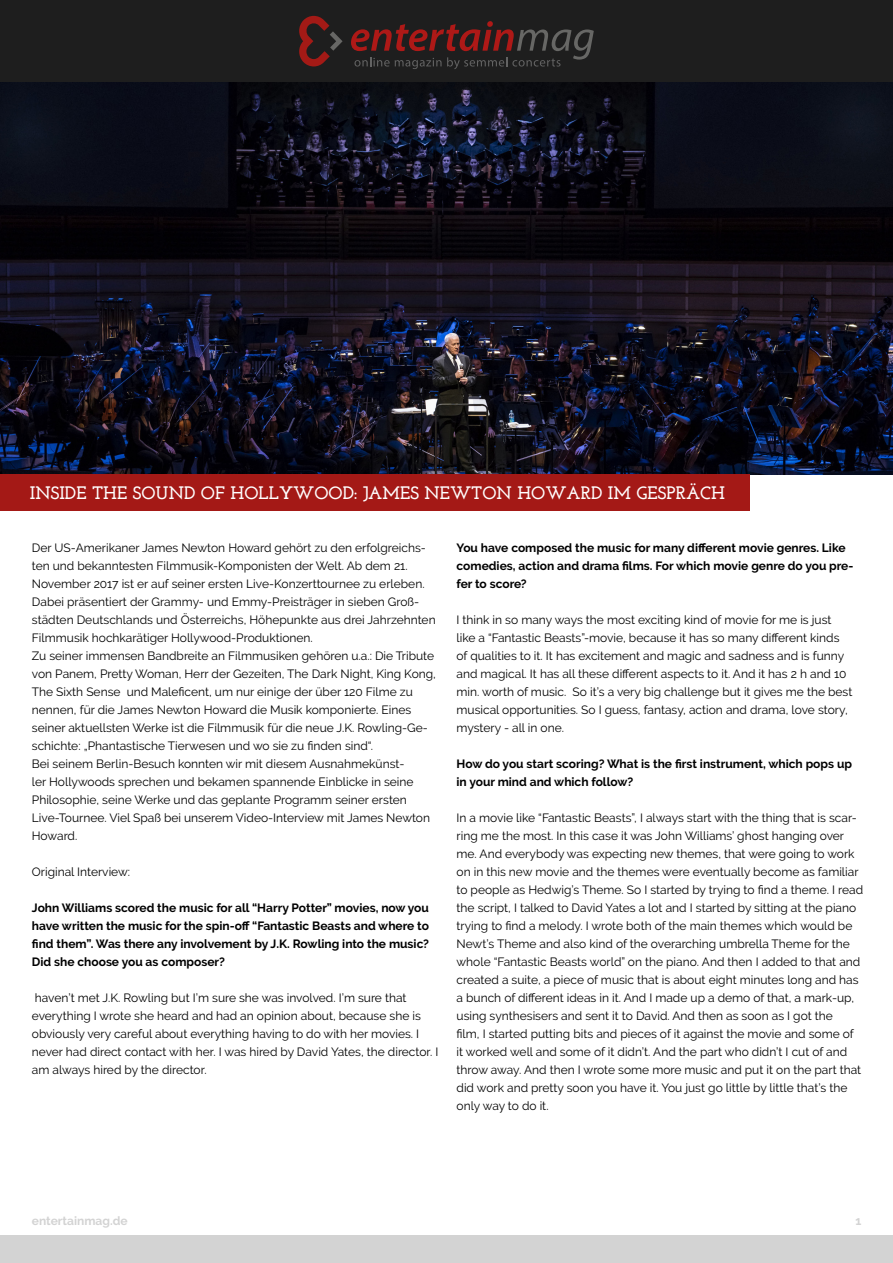
<style>
.page{position:relative;width:893px;height:1263px;background:#fff}
.page>*{position:absolute;margin:0;border:0;box-sizing:border-box;transform-origin:0 0}
.t1{font:700 18px "Josefin Slab";color:#fff}
.t2{font:12px/18px "Raleway";color:#000}
.t3{font:700 12px/18px "Raleway";color:#000}
.t4{font:700 12px "Raleway";color:#d3d3d3}
</style>
<div class="page">
<div style="left:0;top:0;width:893px;height:83px;background:#1e1e1e"></div>
<div style="left:0;top:1235px;width:893px;height:28px;background:#d3d3d3"></div>
<svg style="left:299px;top:16px;width:44px;height:50px"></svg>
<svg style="left:351px;top:21px;width:243px;height:48px"></svg>
<img style="left:0;top:83px;width:893px;height:391px">
<div style="left:0;top:474px;width:749px;height:36px;background:#a41916"></div>
<h1 class="t1" style="left:30px;top:482px;width:697px">INSIDE THE SOUND OF HOLLYWOOD: JAMES NEWTON HOWARD IM GESPRÄCH</h1>
<p class="t2" style="left:32px;top:539px;width:406px">Der US-Amerikaner James Newton Howard gehört zu den erfolgreichs&shy;ten und bekanntesten Filmmusik-Komponisten der Welt. Ab dem 21.<br>November 2017 ist er auf seiner ersten Live-Konzerttournee zu erleben.<br>Dabei präsentiert der Grammy- und Emmy-Preisträger in sieben Groß&shy;städten Deutschlands und Österreichs, Höhepunkte aus drei Jahrzehnten Filmmusik hochkarätiger Hollywood-Produktionen.<br>Zu seiner immensen Bandbreite an Filmmusiken gehören u.a.: Die Tribute von Panem, Pretty Woman, Herr der Gezeiten, The Dark Night, King Kong, The Sixth Sense und Maleficent, um nur einige der über 120 Filme zu nennen, für die James Newton Howard die Musik komponierte. Eines seiner aktuellsten Werke ist die Filmmusik für die neue J.K. Rowling-Ge&shy;schichte: „Phantastische Tierwesen und wo sie zu finden sind“.<br>Bei seinem Berlin-Besuch konnten wir mit diesem Ausnahmekünst-<br>ler Hollywoods sprechen und bekamen spannende Einblicke in seine Philosophie, seine Werke und das geplante Programm seiner ersten Live-Tournee. Viel Spaß bei unserem Video-Interview mit James Newton Howard.</p>
<p class="t2" style="left:32px;top:863px;width:100px">Original Interview:</p>
<p class="t3" style="left:32px;top:899px;width:399px;text-align:justify">John Williams scored the music for all “Harry Potter” movies, now you have written the music for the spin-off “Fantastic Beasts and where to find them”. Was there any involvement by J.K. Rowling into the music?<br>Did she choose you as composer?</p>
<p class="t2" style="left:32px;top:989px;width:408px">haven’t met J.K. Rowling but I’m sure she was involved. I’m sure that everything I wrote she heard and had an opinion about, because she is obviously very careful about everything having to do with her movies. I never had direct contact with her. I was hired by David Yates, the director. I am always hired by the director.</p>
<p class="t3" style="left:457px;top:539px;width:398px">You have composed the music for many different movie genres. Like comedies, action and drama films. For which movie genre do you pre&shy;fer to score?</p>
<p class="t2" style="left:457px;top:611px;width:397px">I think in so many ways the most exciting kind of movie for me is just like a “Fantastic Beasts”-movie, because it has so many different kinds of qualities to it. It has excitement and magic and sadness and is funny and magical. It has all these different aspects to it. And it has 2 h and 10 min. worth of music. So it’s a very big challenge but it gives me the best musical opportunities. So I guess, fantasy, action and drama, love story, mystery - all in one.</p>
<p class="t3" style="left:457px;top:755px;width:397px">How do you start scoring? What is the first instrument, which pops up in your mind and which follow?</p>
<p class="t2" style="left:457px;top:809px;width:408px">In a movie like “Fantastic Beasts”, I always start with the thing that is scar&shy;ring me the most. In this case it was John Williams’ ghost hanging over me. And everybody was expecting new themes, that were going to work on in this new movie and the themes were eventually become as familiar to people as Hedwig’s Theme. So I started by trying to find a theme. I read the script, I talked to David Yates a lot and I started by sitting at the piano trying to find a melody. I wrote both of the main themes which would be Newt’s Theme and also kind of the overarching umbrella Theme for the whole “Fantastic Beasts world” on the piano. And then I added to that and created a suite, a piece of music that is about eight minutes long and has a bunch of different ideas in it. And I made up a demo of that, a mark-up, using synthesisers and sent it to David. And then as soon as I got the<br>film, I started putting bits and pieces of it against the movie and some of it worked well and some of it didn’t. And the part who didn’t I cut of and throw away. And then I wrote some more music and put it on the part that did work and pretty soon you have it. You just go little by little that’s the only way to do it.</p>
<p class="t4" style="left:32px;top:1214px;width:97px">entertainmag.de</p>
<p class="t4" style="left:855px;top:1214px;width:7px">1</p>
</div>
